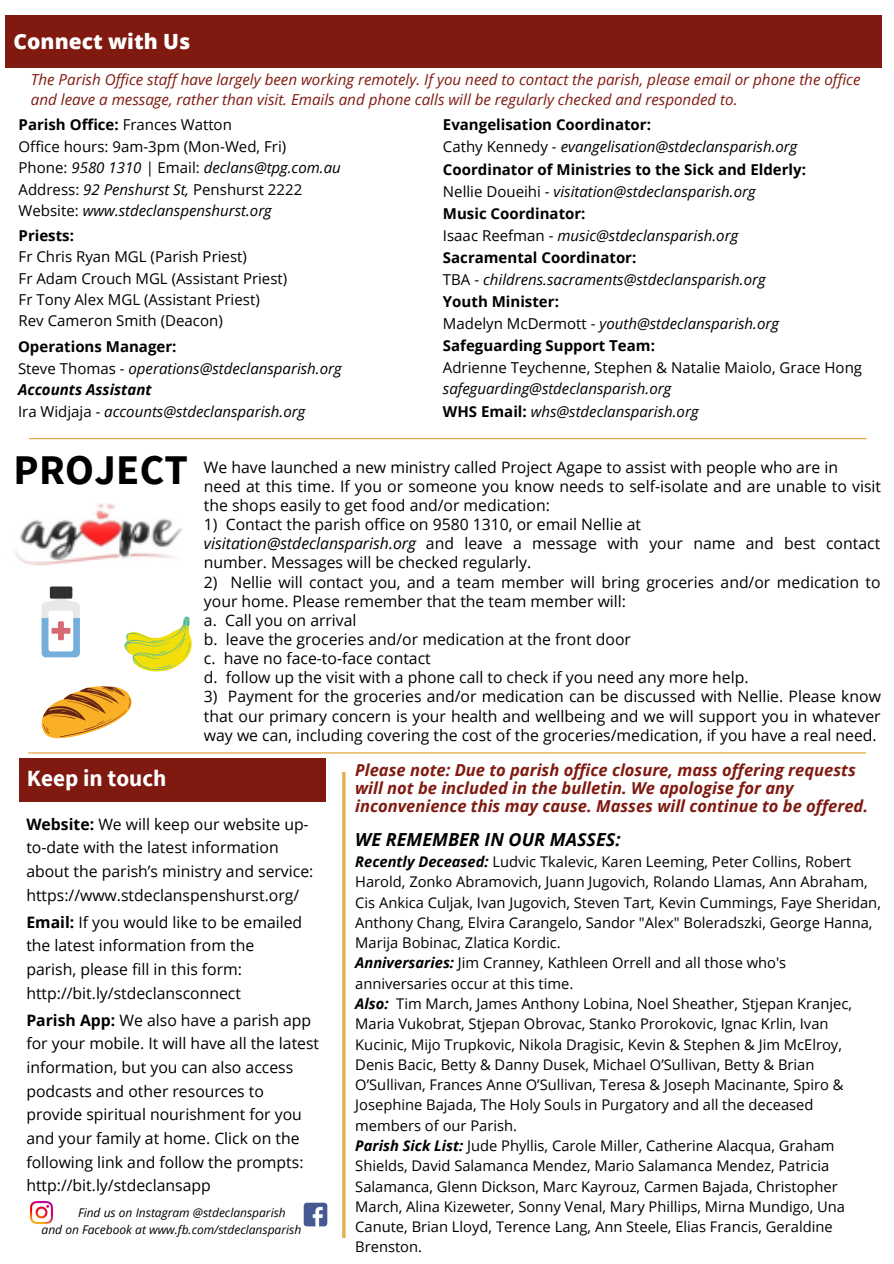
<style>
.page{position:relative;width:894px;height:1264px;background:#fff}
.page>*{position:absolute;margin:0;border:0;box-sizing:border-box;transform-origin:0 0}
.t1{font:700 42.15px "Source Sans Pro";letter-spacing:.005em;color:#000}
.t2{font:700 23.25px "Source Sans Pro";color:#fff}
.t3{font:800 21px "Open Sans";color:#fff}
.t4{font:italic 700 18px "Open Sans";color:#000}
.t5{font:italic 700 16.5px/18px "Open Sans";color:#801a10}
.t6{font:15.75px/23.7px "Open Sans";color:#000}
.t7{font:italic 15.15px/20.2px "Open Sans";color:#801a10}
.t8{font:15px/21.5px "Open Sans";color:#000}
.t9{font:700 15px/21.9px "Open Sans";color:#000}
.t10{font:italic 15px/21.5px "Open Sans";color:#000}
.t11{font:14.7px/20.2px "Open Sans";color:#000}
.t12{font:italic 12px/17px "Open Sans";color:#000}
.s1{font-weight:700}
.s2{font-style:italic}
.s3{font-weight:700;font-style:normal}
.s4{font-style:normal}
.s5{font-weight:400}
.s6{font-weight:400;font-style:italic}
.s7{font-weight:700;font-style:italic}
</style>
<div class="page">
<svg style="left:29px;top:438px;width:837px;height:1px"></svg>
<img style="left:15px;top:503px;width:167px;height:63px">
<div style="left:19px;top:758px;width:306px;height:44px;background:#801a10"></div>
<img style="left:303px;top:1202px;width:25px;height:25px">
<img style="left:30px;top:1201px;width:23px;height:23px">
<div style="left:5px;top:15px;width:876px;height:53px;background:#801a10"></div>
<svg style="left:28px;top:752px;width:837px;height:1px"></svg>
<svg style="left:342px;top:772px;width:4px;height:465px"></svg>
<svg style="left:42px;top:686px;width:89px;height:52px"></svg>
<svg style="left:124px;top:616px;width:68px;height:55px"></svg>
<svg style="left:42px;top:598px;width:38px;height:59px"></svg>
<div style="left:48px;top:610px;width:25px;height:41px;background:#fff;border-radius:2px"></div>
<div style="left:50px;top:586px;width:22px;height:12px;background:#303030;border-radius:2px"></div>
<div style="left:51px;top:628px;width:19px;height:5px;background:#d76b73"></div>
<div style="left:58px;top:621px;width:6px;height:19px;background:#d76b73"></div>
<h3 class="t3" style="left:14px;top:27px;width:178px">Connect with Us</h3>
<p class="t7" style="left:31px;top:69px;width:830px">The Parish Office staff have largely been working remotely. If you need to contact the parish, please email or phone the office and leave a message, rather than visit. Emails and phone calls will be regularly checked and responded to.</p>
<p class="t8" style="left:19px;top:114px;width:323px"><span class="s1">Parish Office:</span> Frances Watton<br>Office hours: 9am-3pm (Mon-Wed, Fri)<br>Phone: <span class="s2">9580 1310 |</span> Email: <span class="s2">declans@tpg.com.au </span>Address: <span class="s2">92 Penshurst St,</span> Penshurst 2222<br>Website: <span class="s2">www.stdeclanspenshurst.org</span></p>
<p class="t9" style="left:19px;top:224px;width:57px">Priests:</p>
<p class="t8" style="left:19px;top:245px;width:270px">Fr Chris Ryan MGL (Parish Priest)<br>Fr Adam Crouch MGL (Assistant Priest)<br>Fr Tony Alex MGL (Assistant Priest)<br>Rev Cameron Smith (Deacon)</p>
<p class="t10" style="left:18px;top:336px;width:325px"><span class="s3">Operations Manager:<br></span><span class="s4">Steve Thomas -</span> operations@stdeclansparish.org <span class="s1">Accounts Assistant<br></span><span class="s4">Ira Widjaja</span> - accounts@stdeclansparish.org</p>
<p class="t10" style="left:443px;top:114px;width:356px"><span class="s3">Evangelisation Coordinator:<br></span><span class="s4">Cathy Kennedy -</span> evangelisation@stdeclansparish.org</p>
<p class="t9" style="left:443px;top:159px;width:364px">Coordinator of Ministries to the Sick and Elderly:<br><span class="s5">Nellie Doueihi -</span> <span class="s6">visitation@stdeclansparish.org<br></span>Music Coordinator:<br><span class="s5">Isaac Reefman -</span> <span class="s6">music@stdeclansparish.org </span>Sacramental Coordinator:<br><span class="s5">TBA -</span> <span class="s6">childrens.sacraments@stdeclansparish.org </span>Youth Minister:<br><span class="s5">Madelyn McDermott -</span> <span class="s6">youth@stdeclansparish.org </span>Safeguarding Support Team:</p>
<p class="t8" style="left:443px;top:356px;width:420px">Adrienne Teychenne, Stephen &amp; Natalie Maiolo, Grace Hong</p>
<p class="t10" style="left:443px;top:377px;width:257px;line-height:22.5px">safeguarding@stdeclansparish.org<br><span class="s3">WHS Email:</span> whs@stdeclansparish.org</p>
<h1 class="t1" style="left:14px;top:443px;width:176px">PROJECT</h1>
<p class="t6" style="left:204px;top:457px;width:678px;line-height:19.2px">We have launched a new ministry called Project Agape to assist with people who are in<br>need at this time. If you or someone you know needs to self-isolate and are unable to visit the shops easily to get food and/or medication:</p>
<p class="t6" style="left:204px;top:514px;width:677px;line-height:19.2px">1) Contact the parish office on 9580 1310, or email Nellie at<br><span class="s2">visitation@stdeclansparish.org</span> and leave a message with your name and best contact number. Messages will be checked regularly.</p>
<p class="t6" style="left:204px;top:572px;width:678px;line-height:19.2px">2) Nellie will contact you, and a team member will bring groceries and/or medication to your home. Please remember that the team member will:<br>a. Call you on arrival<br>b. leave the groceries and/or medication at the front door<br>c. have no face-to-face contact<br>d. follow up the visit with a phone call to check if you need any more help.</p>
<p class="t6" style="left:204px;top:686px;width:678px;line-height:19.2px;text-align:justify">3) Payment for the groceries and/or medication can be discussed with Nellie. Please know that our primary concern is your health and wellbeing and we will support you in whatever way we can, including covering the cost of the groceries/medication, if you have a real need.</p>
<h2 class="t2" style="left:27px;top:763px;width:141px">Keep in touch</h2>
<p class="t6" style="left:26px;top:811px;width:288px"><span class="s1">Website:</span> We will keep our website up&shy;to-date with the latest information about the parish’s ministry and service: https://www.stdeclanspenshurst.org/</p>
<p class="t6" style="left:26px;top:909px;width:277px"><span class="s1">Email:</span> If you would like to be emailed the latest information from the parish, please fill in this form: http://bit.ly/stdeclansconnect</p>
<p class="t6" style="left:26px;top:1007px;width:294px"><span class="s1">Parish App:</span> We also have a parish app for your mobile. It will have all the latest information, but you can also access podcasts and other resources to provide spiritual nourishment for you and your family at home. Click on the following link and follow the prompts: http://bit.ly/stdeclansapp</p>
<p class="t12" style="left:42px;top:1204px;width:261px;text-indent:36px">Find us on Instagram @stdeclansparish and on Facebook at www.fb.com/stdeclansparish</p>
<p class="t5" style="left:355px;top:760px;width:514px">Please note: Due to parish office closure, mass offering requests will not be included in the bulletin. We apologise for any inconvenience this may cause. Masses will continue to be offered.</p>
<p class="t4" style="left:355px;top:826px;width:266px">WE REMEMBER IN OUR MASSES:</p>
<p class="t11" style="left:355px;top:851px;width:527px"><span class="s7">Recently Deceased:</span> Ludvic Tkalevic, Karen Leeming, Peter Collins, Robert Harold, Zonko Abramovich, Juann Jugovich, Rolando Llamas, Ann Abraham, Cis Ankica Culjak, Ivan Jugovich, Steven Tart, Kevin Cummings, Faye Sheridan, Anthony Chang, Elvira Carangelo, Sandor "Alex" Boleradszki, George Hanna, Marija Bobinac, Zlatica Kordic.<br><span class="s7">Anniversaries:</span> Jim Cranney, Kathleen Orrell and all those who's anniversaries occur at this time.<br><span class="s7">Also:</span> Tim March, James Anthony Lobina, Noel Sheather, Stjepan Kranjec, Maria Vukobrat, Stjepan Obrovac, Stanko Prorokovic, Ignac Krlin, Ivan Kucinic, Mijo Trupkovic, Nikola Dragisic, Kevin &amp; Stephen &amp; Jim McElroy, Denis Bacic, Betty &amp; Danny Dusek, Michael O’Sullivan, Betty &amp; Brian O’Sullivan, Frances Anne O’Sullivan, Teresa &amp; Joseph Macinante, Spiro &amp; Josephine Bajada, The Holy Souls in Purgatory and all the deceased members of our Parish.<br><span class="s7">Parish Sick List:</span> Jude Phyllis, Carole Miller, Catherine Alacqua, Graham Shields, David Salamanca Mendez, Mario Salamanca Mendez, Patricia Salamanca, Glenn Dickson, Marc Kayrouz, Carmen Bajada, Christopher March, Alina Kizeweter, Sonny Venal, Mary Phillips, Mirna Mundigo, Una Canute, Brian Lloyd, Terence Lang, Ann Steele, Elias Francis, Geraldine Brenston.</p>
</div>
